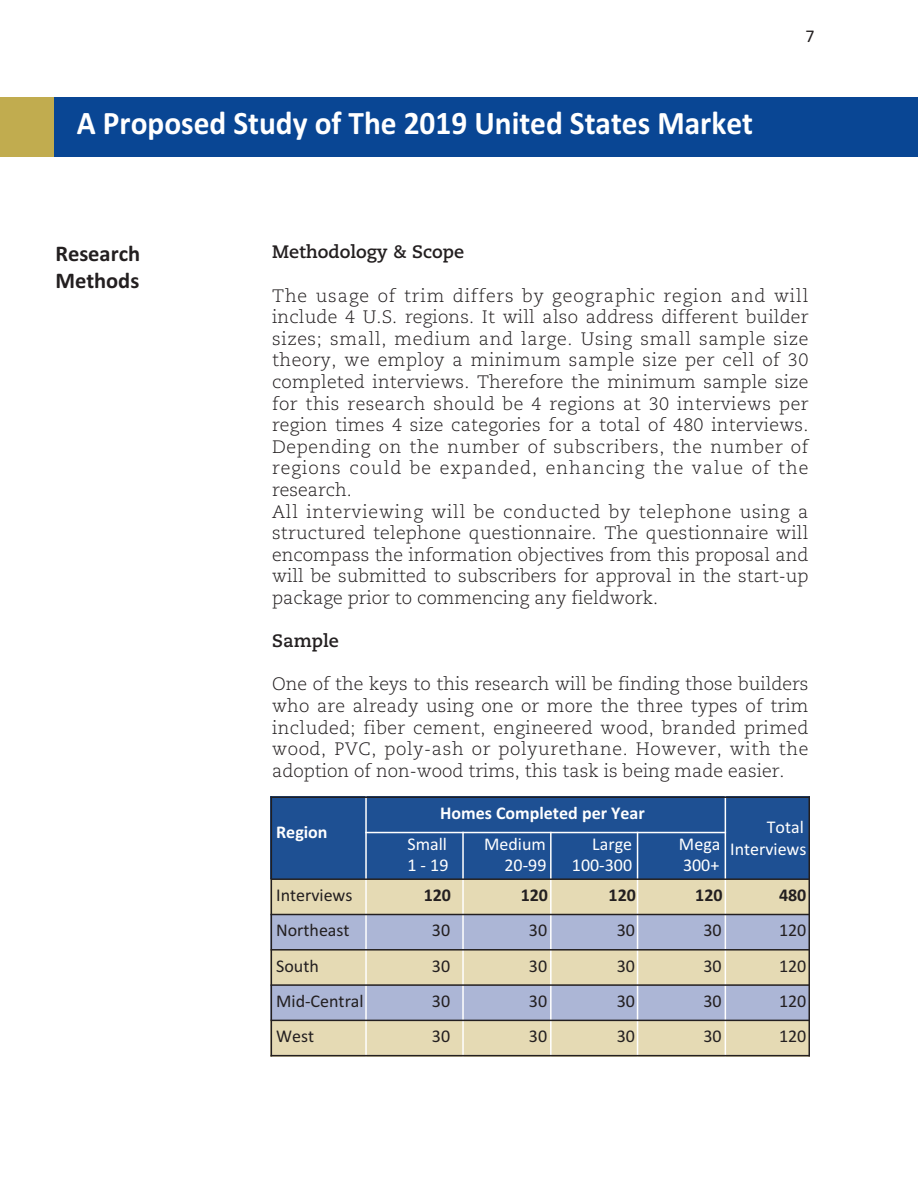
<style>
.page{position:relative;width:918px;height:1188px;background:#fff}
.page>*{position:absolute;margin:0;border:0;box-sizing:border-box;transform-origin:0 0}
.t1{font:700 33px "Calibri";color:#fff;scale:.95 1}
.t2{font:700 22.5px/27px "Calibri";color:#231f20}
.t3{font:300 18px/21.6px "Caecilia LT Std";letter-spacing:.01em;color:#231f20}
.t4{font:18px "Calibri";color:#231f20}
.t5{font:18px/21.6px "Calibri";color:#fff;text-align:right}
.t6{font:700 18px "Calibri";color:#fff}
.t7{font:700 18px "Caecilia LT Std";color:#231f20}
.t8{font:700 18px "Calibri";color:#231f20}
</style>
<div class="page">
<div style="left:54px;top:97px;width:864px;height:59px;background:#094694"></div>
<div style="left:0;top:97px;width:54px;height:59px;background:#c1ac4f"></div>
<div style="left:271px;top:796px;width:95px;height:83px;background:#1e5093"></div>
<div style="left:366px;top:796px;width:359px;height:37px;background:#1e5093"></div>
<div style="left:725px;top:796px;width:85px;height:83px;background:#1e5093"></div>
<div style="left:366px;top:833px;width:97px;height:46px;background:#1e5093"></div>
<div style="left:463px;top:833px;width:88px;height:46px;background:#1e5093"></div>
<div style="left:551px;top:833px;width:87px;height:46px;background:#1e5093"></div>
<div style="left:638px;top:833px;width:87px;height:46px;background:#1e5093"></div>
<div style="left:271px;top:879px;width:95px;height:36px;background:#e5dab4"></div>
<div style="left:366px;top:879px;width:97px;height:36px;background:#e5dab4"></div>
<div style="left:463px;top:879px;width:88px;height:36px;background:#e5dab4"></div>
<div style="left:551px;top:879px;width:87px;height:36px;background:#e5dab4"></div>
<div style="left:638px;top:879px;width:87px;height:36px;background:#e5dab4"></div>
<div style="left:725px;top:879px;width:85px;height:36px;background:#e5dab4"></div>
<div style="left:271px;top:915px;width:95px;height:35px;background:#acb6d6"></div>
<div style="left:366px;top:915px;width:97px;height:35px;background:#acb6d6"></div>
<div style="left:463px;top:915px;width:88px;height:35px;background:#acb6d6"></div>
<div style="left:551px;top:915px;width:87px;height:35px;background:#acb6d6"></div>
<div style="left:638px;top:915px;width:87px;height:35px;background:#acb6d6"></div>
<div style="left:725px;top:915px;width:85px;height:35px;background:#acb6d6"></div>
<div style="left:271px;top:950px;width:95px;height:35px;background:#e5dab4"></div>
<div style="left:366px;top:950px;width:97px;height:35px;background:#e5dab4"></div>
<div style="left:463px;top:950px;width:88px;height:35px;background:#e5dab4"></div>
<div style="left:551px;top:950px;width:87px;height:35px;background:#e5dab4"></div>
<div style="left:638px;top:950px;width:87px;height:35px;background:#e5dab4"></div>
<div style="left:725px;top:950px;width:85px;height:35px;background:#e5dab4"></div>
<div style="left:271px;top:985px;width:95px;height:35px;background:#acb6d6"></div>
<div style="left:366px;top:985px;width:97px;height:35px;background:#acb6d6"></div>
<div style="left:463px;top:985px;width:88px;height:35px;background:#acb6d6"></div>
<div style="left:551px;top:985px;width:87px;height:35px;background:#acb6d6"></div>
<div style="left:638px;top:985px;width:87px;height:35px;background:#acb6d6"></div>
<div style="left:725px;top:985px;width:85px;height:35px;background:#acb6d6"></div>
<div style="left:271px;top:1020px;width:95px;height:36px;background:#e5dab4"></div>
<div style="left:366px;top:1020px;width:97px;height:36px;background:#e5dab4"></div>
<div style="left:463px;top:1020px;width:88px;height:36px;background:#e5dab4"></div>
<div style="left:551px;top:1020px;width:87px;height:36px;background:#e5dab4"></div>
<div style="left:638px;top:1020px;width:87px;height:36px;background:#e5dab4"></div>
<div style="left:725px;top:1020px;width:85px;height:36px;background:#e5dab4"></div>
<hr style="left:271px;top:796px;width:1px;height:260px;background:#231f20">
<hr style="left:365px;top:796px;width:2px;height:260px;background:#fff">
<hr style="left:462px;top:832px;width:2px;height:224px;background:#fff">
<hr style="left:550px;top:832px;width:2px;height:224px;background:#fff">
<hr style="left:637px;top:832px;width:1px;height:224px;background:#fff">
<hr style="left:725px;top:796px;width:1px;height:260px;background:#fff">
<hr style="left:808px;top:796px;width:2px;height:260px;background:#231f20">
<hr style="left:271px;top:796px;width:539px;height:2px;background:#231f20">
<hr style="left:365px;top:832px;width:361px;height:1px;background:#fff">
<hr style="left:271px;top:878px;width:539px;height:2px;background:#231f20">
<hr style="left:271px;top:914px;width:539px;height:1px;background:#231f20">
<hr style="left:271px;top:949px;width:539px;height:2px;background:#231f20">
<hr style="left:271px;top:984px;width:539px;height:2px;background:#231f20">
<hr style="left:271px;top:1020px;width:539px;height:1px;background:#231f20">
<hr style="left:271px;top:1055px;width:539px;height:1px;background:#231f20">
<h1 class="t1" style="left:77px;top:103px;width:713px">A Proposed Study of The 2019 United States Market</h1>
<p class="t4" style="left:805px;top:25px;width:11px">7</p>
<p class="t2" style="left:55px;top:240px;width:86px">research<br>Methods</p>
<p class="t7" style="left:272px;top:244px;width:194px">Methodology &amp; Scope</p>
<p class="t3" style="left:272px;top:286px;width:538px">The usage of trim differs by geographic region and will include 4 U.S. regions. It will also address different builder sizes; small, medium and large. Using small sample size theory, we employ a minimum sample size per cell of 30 completed interviews. Therefore the minimum sample size for this research should be 4 regions at 30 interviews per region times 4 size categories for a total of 480 interviews.<br>Depending on the number of subscribers, the number of regions could be expanded, enhancing the value of the research.<br>All interviewing will be conducted by telephone using a structured telephone questionnaire. The questionnaire will encompass the information objectives from this proposal and will be submitted to subscribers for approval in the start-up package prior to commencing any fieldwork.</p>
<p class="t7" style="left:272px;top:633px;width:68px">Sample</p>
<p class="t3" style="left:272px;top:675px;width:538px;text-align:justify">One of the keys to this research will be finding those builders who are already using one or more the three types of trim included; fiber cement, engineered wood, branded primed wood, PVC, poly-ash or polyurethane. However, with the adoption of non-wood trims, this task is being made easier.</p>
<p class="t6" style="left:276px;top:821px;width:53px">region</p>
<p class="t6" style="left:440px;top:802px;width:206px">Homes Completed per year</p>
<p class="t5" style="left:407px;top:833px;width:43px;text-align:left">Small<br>1-19</p>
<p class="t5" style="left:484px;top:833px;width:64px">Medium<br>20-99</p>
<p class="t5" style="left:572px;top:833px;width:62px">Large<br>100-300</p>
<p class="t5" style="left:679px;top:833px;width:43px;text-align:left">Mega<br>300+</p>
<p class="t5" style="left:730px;top:816px;width:78px">Total<br>Interviews</p>
<p class="t4" style="left:276px;top:884px;width:78px">Interviews</p>
<p class="t8" style="left:424px;top:884px;width:29px">120</p>
<p class="t8" style="left:521px;top:884px;width:29px">120</p>
<p class="t8" style="left:609px;top:884px;width:29px">120</p>
<p class="t8" style="left:695px;top:884px;width:29px">120</p>
<p class="t8" style="left:779px;top:884px;width:29px">480</p>
<p class="t4" style="left:276px;top:920px;width:75px">Northeast</p>
<p class="t4" style="left:432px;top:920px;width:20px">30</p>
<p class="t4" style="left:529px;top:920px;width:20px">30</p>
<p class="t4" style="left:617px;top:920px;width:20px">30</p>
<p class="t4" style="left:703px;top:920px;width:20px">30</p>
<p class="t4" style="left:779px;top:920px;width:29px">120</p>
<p class="t4" style="left:276px;top:955px;width:44px">South</p>
<p class="t4" style="left:432px;top:955px;width:20px">30</p>
<p class="t4" style="left:529px;top:955px;width:20px">30</p>
<p class="t4" style="left:617px;top:955px;width:20px">30</p>
<p class="t4" style="left:703px;top:955px;width:20px">30</p>
<p class="t4" style="left:779px;top:955px;width:29px">120</p>
<p class="t4" style="left:276px;top:990px;width:89px">Mid-Central</p>
<p class="t4" style="left:432px;top:990px;width:20px">30</p>
<p class="t4" style="left:529px;top:990px;width:20px">30</p>
<p class="t4" style="left:617px;top:990px;width:20px">30</p>
<p class="t4" style="left:703px;top:990px;width:20px">30</p>
<p class="t4" style="left:779px;top:990px;width:29px">120</p>
<p class="t4" style="left:276px;top:1025px;width:40px">West</p>
<p class="t4" style="left:432px;top:1025px;width:20px">30</p>
<p class="t4" style="left:529px;top:1025px;width:20px">30</p>
<p class="t4" style="left:617px;top:1025px;width:20px">30</p>
<p class="t4" style="left:703px;top:1025px;width:20px">30</p>
<p class="t4" style="left:779px;top:1025px;width:29px">120</p>
</div>
